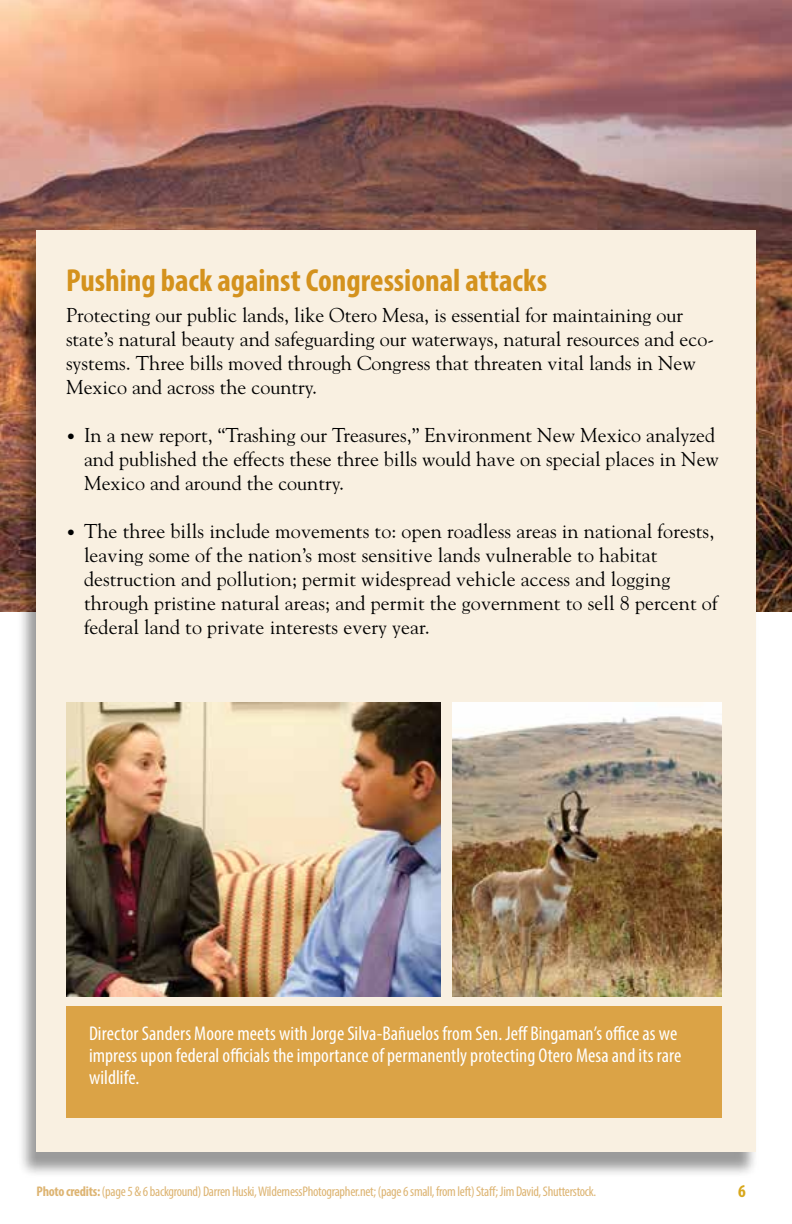
<style>
.page{position:relative;width:792px;height:1224px;background:#fff}
.page>*{position:absolute;margin:0;border:0;box-sizing:border-box;transform-origin:0 0}
.t1{font:700 condensed 32px "Myriad Pro";color:#d4921d}
.t2{font:20px/24px "Goudy";color:#000}
.t3{font:condensed 20px/21.6px "Myriad Pro";letter-spacing:.005em;color:#fff}
.t4{font:700 condensed 18px "Myriad Pro";color:#d8a71c}
.t5{font:condensed 14px "Myriad Pro";letter-spacing:-.02em;color:#ddb472}
.s1{font-size:16px}
.s2{font-weight:700}
</style>
<div class="page">
<img style="left:0;top:0;width:792px;height:612px">
<div style="left:17px;top:234px;width:743px;height:944px;background:#000;opacity:.4"></div>
<div style="left:36px;top:230px;width:720px;height:922px;background:#f9f0e1"></div>
<div style="left:66px;top:1007px;width:656px;height:111px;background:#dba346"></div>
<img style="left:66px;top:703px;width:375px;height:293px">
<img style="left:452px;top:703px;width:270px;height:293px">
<h1 class="t1" style="left:66px;top:260px;width:483px">Pushing back against Congressional attacks</h1>
<p class="t2" style="left:66px;top:303px;width:650px">Protecting our public lands, like Otero Mesa, is essential for maintaining our state’s natural beauty and safeguarding our waterways, natural resources and eco&shy;systems. Three bills moved through Congress that threaten vital lands in New Mexico and across the country.</p>
<p class="t2" style="left:84px;top:423px;width:636px;text-indent:-18px"><span class="s1">•</span> In a new report, “Trashing our Treasures,” Environment New Mexico analyzed and published the effects these three bills would have on special places in New<br>Mexico and around the country.</p>
<p class="t2" style="left:84px;top:519px;width:635px;text-indent:-18px"><span class="s1">•</span> The three bills include movements to: open roadless areas in national forests, leaving some of the nation’s most sensitive lands vulnerable to habitat destruction and pollution; permit widespread vehicle access and logging through pristine natural areas; and permit the government to sell 8 percent of federal land to private interests every year.</p>
<p class="t3" style="left:89px;top:1023px;width:594px">Director Sanders Moore meets with Jorge Silva-Bañuelos from Sen. Jeff Bingaman’s office as we impress upon federal officials the importance of permanently protecting Otero Mesa and its rare wildlife.</p>
<p class="t5" style="left:37px;top:1183px;width:561px"><span class="s2">Photo credits:</span> (page 5 &amp; 6 background) Darren Huski, WildernessPhotographer.net; (page 6 small, from left) Staff; Jim David, Shutterstock.</p>
<p class="t4" style="left:738px;top:1180px;width:9px">6</p>
</div>
